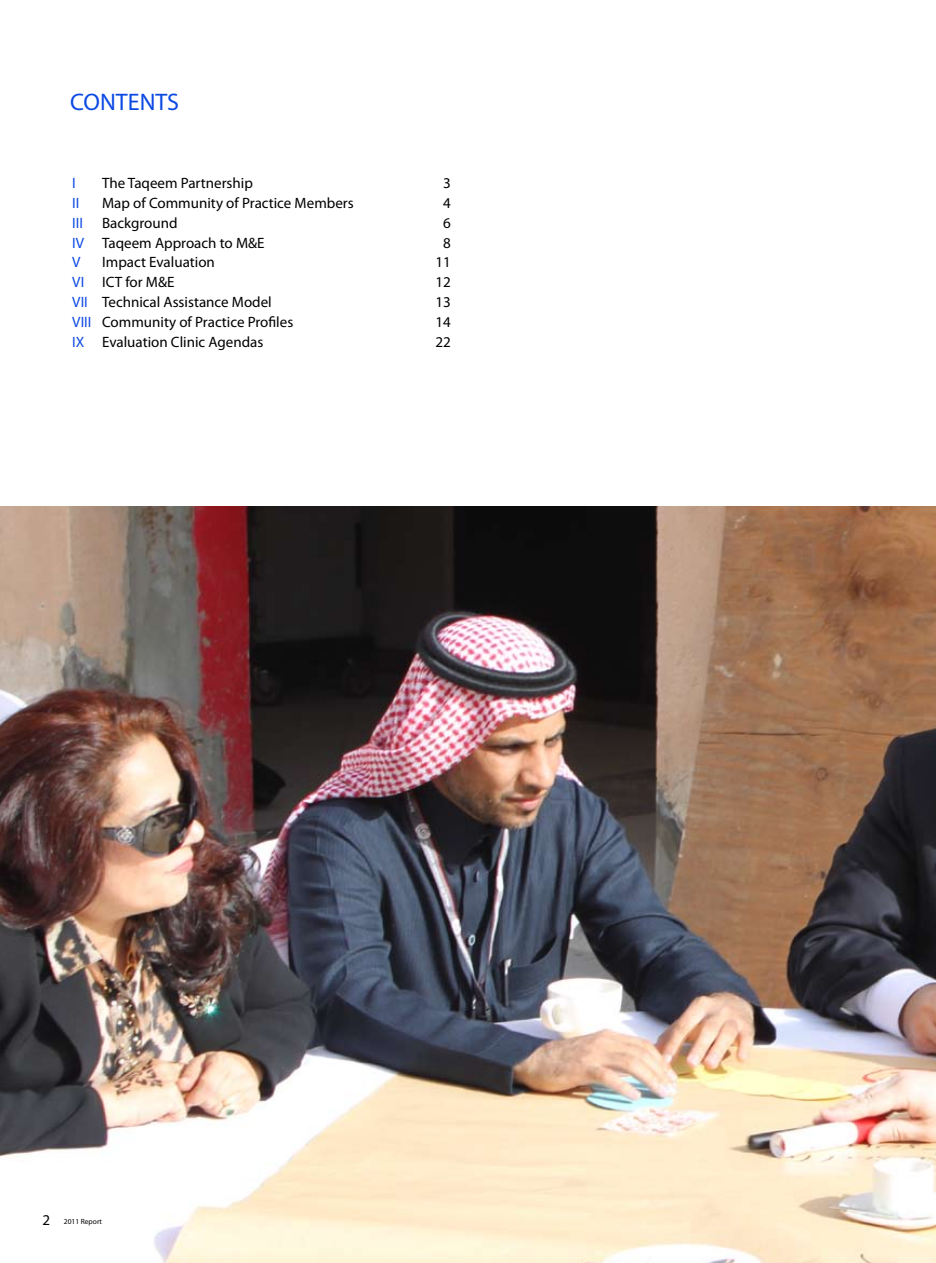
<style>
.page{position:relative;width:936px;height:1263px;background:#fff}
.page>*{position:absolute;margin:0;border:0;box-sizing:border-box;transform-origin:0 0}
.t1{font:24px "Myriad Pro";color:#0c49e3}
.t2{font:15px "Myriad Pro";color:#000}
.t3{font:15px "Myriad Pro";color:#0c49e3}
.t4{font:7.5px "Myriad Pro";color:#000}
.s1{color:#0c49e3}
.s2{font-size:15px}
</style>
<div class="page">
<img style="left:0;top:507px;width:935px;height:756px">
<h1 class="t1" style="left:70px;top:87px;width:110px">CONTENTS</h1>
<p class="t3" style="left:72px;top:174px;width:5px">I</p>
<p class="t2" style="left:102px;top:174px;width:152px">The Taqeem Partnership</p>
<p class="t2" style="left:443px;top:174px;width:9px">3</p>
<p class="t3" style="left:72px;top:194px;width:9px">II</p>
<p class="t2" style="left:102px;top:194px;width:253px">Map of Community of Practice Members</p>
<p class="t2" style="left:443px;top:194px;width:9px">4</p>
<p class="t3" style="left:72px;top:214px;width:12px">III</p>
<p class="t2" style="left:102px;top:214px;width:77px">Background</p>
<p class="t2" style="left:443px;top:214px;width:9px">6</p>
<p class="t2" style="left:72px;top:233px;width:194px"><span class="s1">IV</span> Taqeem Approach to M&amp;E</p>
<p class="t2" style="left:443px;top:233px;width:9px">8</p>
<p class="t3" style="left:72px;top:253px;width:10px">V</p>
<p class="t2" style="left:102px;top:253px;width:114px">Impact Evaluation</p>
<p class="t2" style="left:435px;top:253px;width:17px">11</p>
<p class="t2" style="left:72px;top:273px;width:104px"><span class="s1">VI</span> ICT for M&amp;E</p>
<p class="t2" style="left:435px;top:273px;width:17px">12</p>
<p class="t2" style="left:72px;top:293px;width:201px"><span class="s1">VII</span> Technical Assistance Model</p>
<p class="t2" style="left:435px;top:293px;width:17px">13</p>
<p class="t2" style="left:72px;top:312px;width:222px"><span class="s1">VIII</span> Community of Practice Profiles</p>
<p class="t2" style="left:435px;top:312px;width:17px">14</p>
<p class="t2" style="left:72px;top:332px;width:192px"><span class="s1">IX</span> Evaluation Clinic Agendas</p>
<p class="t2" style="left:435px;top:332px;width:17px">22</p>
<p class="t4" style="left:43px;top:1217px;width:61px"><span class="s2">2</span> 2011 Report</p>
</div>
